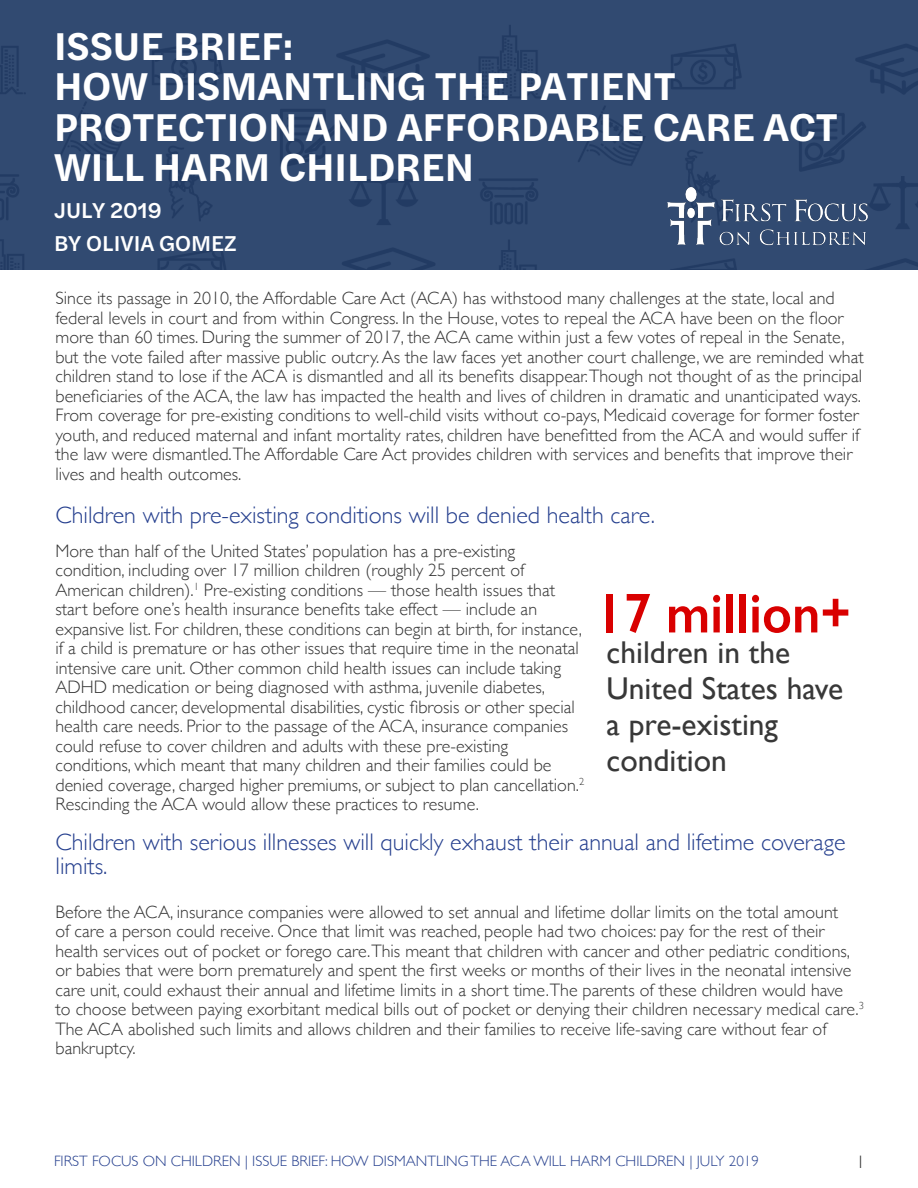
<style>
.page{position:relative;width:918px;height:1188px;background:#fff}
.page>*{position:absolute;margin:0;border:0;box-sizing:border-box;transform-origin:0 0}
.t1{font:600 56.4px "Gill Sans";color:#d90000;scale:.93 1}
.t2{font:600 40.5px/40.5px "Halyard Text";color:#fff}
.t3{font:31.5px/36px "Gill Sans";color:#383838}
.Body_Text{font:300 24px/24px "Gill Sans";color:#253f8e}
.Paragraph_Style_1{font:500 22.5px/33px "Halyard Text";color:#fff}
.Body_Text-2{font:300 18px/19.5px "Gill Sans";color:#333}
.t4{font:300 15px "Gill Sans";color:#253f8e}
</style>
<div class="page">
<div style="left:0;top:0;width:918px;height:270px;background:#314a71"></div>
<img style="left:662px;top:183px;width:210px;height:68px">
<h2 class="t2" style="left:54px;top:23px;width:785px">ISSUE BRIEF:<br>HOW DISMANTLING THE PATIENT<br>PROTECTION AND AFFORDABLE CARE ACT<br>WILL HARM CHILDREN</h2>
<p class="Paragraph_Style_1" style="left:54px;top:192px;width:184px">JULY 2019<br>BY OLIVIA GOMEZ</p>
<p class="Body_Text-2" style="left:56px;top:288px;width:810px">Since its passage in 2010, the Affordable Care Act (ACA) has withstood many challenges at the state, local and federal levels in court and from within Congress. In the House, votes to repeal the ACA have been on the floor more than 60 times. During the summer of 2017, the ACA came within just a few votes of repeal in the Senate, but the vote failed after massive public outcry. As the law faces yet another court challenge, we are reminded what children stand to lose if the ACA is dismantled and all its benefits disappear.Though not thought of as the principal beneficiaries of the ACA, the law has impacted the health and lives of children in dramatic and unanticipated ways.<br>From coverage for pre-existing conditions to well-child visits without co-pays, Medicaid coverage for former foster youth, and reduced maternal and infant mortality rates, children have benefitted from the ACA and would suffer if the law were dismantled.The Affordable Care Act provides children with services and benefits that improve their lives and health outcomes.</p>
<p class="Body_Text" style="left:56px;top:502px;width:601px">Children with pre-existing conditions will be denied health care.</p>
<p class="Body_Text-2" style="left:56px;top:540px;width:530px">More than half of the United States’ population has a pre-existing condition, including over 17 million children (roughly 25 percent of American children).<sup>1</sup> Pre-existing conditions — those health issues that start before one’s health insurance benefits take effect — include an expansive list. For children, these conditions can begin at birth, for instance, if a child is premature or has other issues that require time in the neonatal intensive care unit. Other common child health issues can include taking ADHD medication or being diagnosed with asthma, juvenile diabetes, childhood cancer, developmental disabilities, cystic fibrosis or other special health care needs. Prior to the passage of the ACA, insurance companies could refuse to cover children and adults with these pre-existing conditions, which meant that many children and their families could be denied coverage, charged higher premiums, or subject to plan cancellation.<sup>2<br></sup>Rescinding the ACA would allow these practices to resume.</p>
<p class="Body_Text" style="left:56px;top:829px;width:792px">Children with serious illnesses will quickly exhaust their annual and lifetime coverage limits.</p>
<p class="Body_Text-2" style="left:56px;top:901px;width:810px">Before the ACA, insurance companies were allowed to set annual and lifetime dollar limits on the total amount<br>of care a person could receive. Once that limit was reached, people had two choices: pay for the rest of their health services out of pocket or forego care.This meant that children with cancer and other pediatric conditions, or babies that were born prematurely and spent the first weeks or months of their lives in the neonatal intensive care unit, could exhaust their annual and lifetime limits in a short time.The parents of these children would have<br>to choose between paying exorbitant medical bills out of pocket or denying their children necessary medical care.<sup>3<br></sup>The ACA abolished such limits and allows children and their families to receive life-saving care without fear of bankruptcy.</p>
<h1 class="t1" style="left:596px;top:579px;width:275px">17 million+</h1>
<p class="t3" style="left:607px;top:634px;width:238px">children in the<br>United States have a pre-existing condition</p>
<p class="t4" style="left:54px;top:1149px;width:706px">FIRST FOCUS ON CHILDREN | ISSUE BRIEF: HOW DISMANTLING THE ACA WILL HARM CHILDREN | JULY 2019</p>
<p class="Body_Text-2" style="left:856px;top:1152px;width:10px">1</p>
</div>
